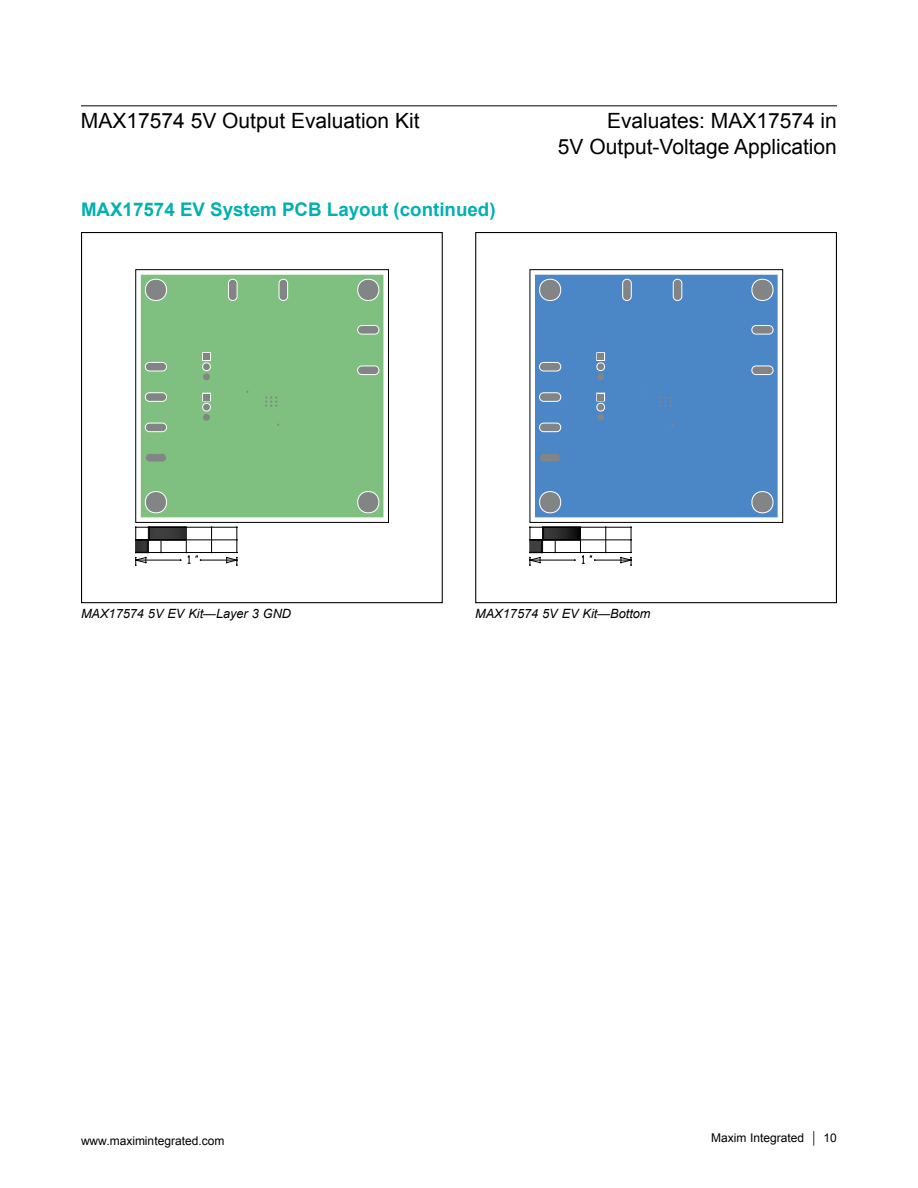
<style>
.page{position:relative;width:918px;height:1188px;background:#fff}
.page>*{position:absolute;margin:0;border:0;box-sizing:border-box;transform-origin:0 0}
.t1{font:21px/25.2px "Arial";color:#000;text-align:right}
.t2{font:700 18.75px "Arial";color:#00b1b0}
.t3{font:italic 12.75px "Arial";color:#000}
.t4{font:12px "Arial";color:#000}
</style>
<div class="page">
<hr style="left:81px;top:105px;width:756px;height:1px;background:#000">
<hr style="left:595px;top:560px;width:36px;height:1px;background:#000">
<svg style="left:605px;top:526px;width:2px;height:26px"></svg>
<hr style="left:530px;top:527px;width:101px;height:1px;background:#000">
<svg style="left:620px;top:526px;width:12px;height:40px"></svg>
<hr style="left:530px;top:552px;width:101px;height:1px;background:#000">
<hr style="left:530px;top:539px;width:101px;height:1px;background:#000">
<div style="left:535px;top:275px;width:243px;height:242px;background:#4b87c7"></div>
<svg style="left:659px;top:397px;width:13px;height:10px"></svg>
<svg style="left:539px;top:454px;width:23px;height:8px"></svg>
<svg style="left:751px;top:326px;width:23px;height:8px"></svg>
<svg style="left:674px;top:279px;width:7px;height:22px"></svg>
<svg style="left:596px;top:404px;width:9px;height:17px"></svg>
<svg style="left:539px;top:424px;width:23px;height:7px"></svg>
<svg style="left:596px;top:363px;width:9px;height:17px"></svg>
<svg style="left:539px;top:363px;width:23px;height:8px"></svg>
<svg style="left:749px;top:280px;width:27px;height:20px"></svg>
<svg style="left:749px;top:492px;width:27px;height:20px"></svg>
<svg style="left:537px;top:280px;width:27px;height:20px"></svg>
<svg style="left:537px;top:492px;width:27px;height:20px"></svg>
<svg style="left:529px;top:526px;width:67px;height:40px"></svg>
<div style="left:475px;top:232px;width:362px;height:371px;border:1px solid #000"></div>
<hr style="left:201px;top:560px;width:36px;height:1px;background:#000">
<svg style="left:211px;top:526px;width:1px;height:26px"></svg>
<hr style="left:136px;top:527px;width:101px;height:1px;background:#000">
<svg style="left:226px;top:526px;width:12px;height:40px"></svg>
<hr style="left:136px;top:552px;width:101px;height:1px;background:#000">
<hr style="left:136px;top:539px;width:101px;height:1px;background:#000">
<div style="left:141px;top:275px;width:242px;height:242px;background:#7fbf80"></div>
<svg style="left:265px;top:397px;width:13px;height:10px"></svg>
<svg style="left:145px;top:454px;width:22px;height:8px"></svg>
<svg style="left:357px;top:326px;width:23px;height:8px"></svg>
<svg style="left:280px;top:279px;width:7px;height:22px"></svg>
<svg style="left:202px;top:404px;width:9px;height:17px"></svg>
<svg style="left:145px;top:424px;width:22px;height:7px"></svg>
<svg style="left:202px;top:363px;width:9px;height:17px"></svg>
<svg style="left:145px;top:363px;width:22px;height:8px"></svg>
<svg style="left:355px;top:280px;width:27px;height:20px"></svg>
<svg style="left:355px;top:492px;width:27px;height:20px"></svg>
<svg style="left:142px;top:280px;width:27px;height:20px"></svg>
<svg style="left:142px;top:492px;width:27px;height:20px"></svg>
<svg style="left:135px;top:526px;width:66px;height:40px"></svg>
<div style="left:81px;top:232px;width:362px;height:371px;border:1px solid #000"></div>
<p class="t1" style="left:81px;top:109px;width:340px">MAX17574 5V Output Evaluation Kit</p>
<p class="t2" style="left:81px;top:197px;width:416px">MAX17574 EV System PCB Layout (continued)</p>
<p class="t1" style="left:558px;top:109px;width:281px">Evaluates: MAX17574 in<br>5V Output-Voltage Application</p>
<p class="t3" style="left:81px;top:605px;width:212px">MAX17574 5V EV Kit—Layer 3 GND</p>
<p class="t3" style="left:475px;top:605px;width:177px">MAX17574 5V EV Kit—Bottom</p>
<p class="t4" style="left:81px;top:1133px;width:145px">www.maximintegrated.com</p>
<p class="t4" style="left:711px;top:1130px;width:127px">Maxim Integrated │ 10</p>
</div>
